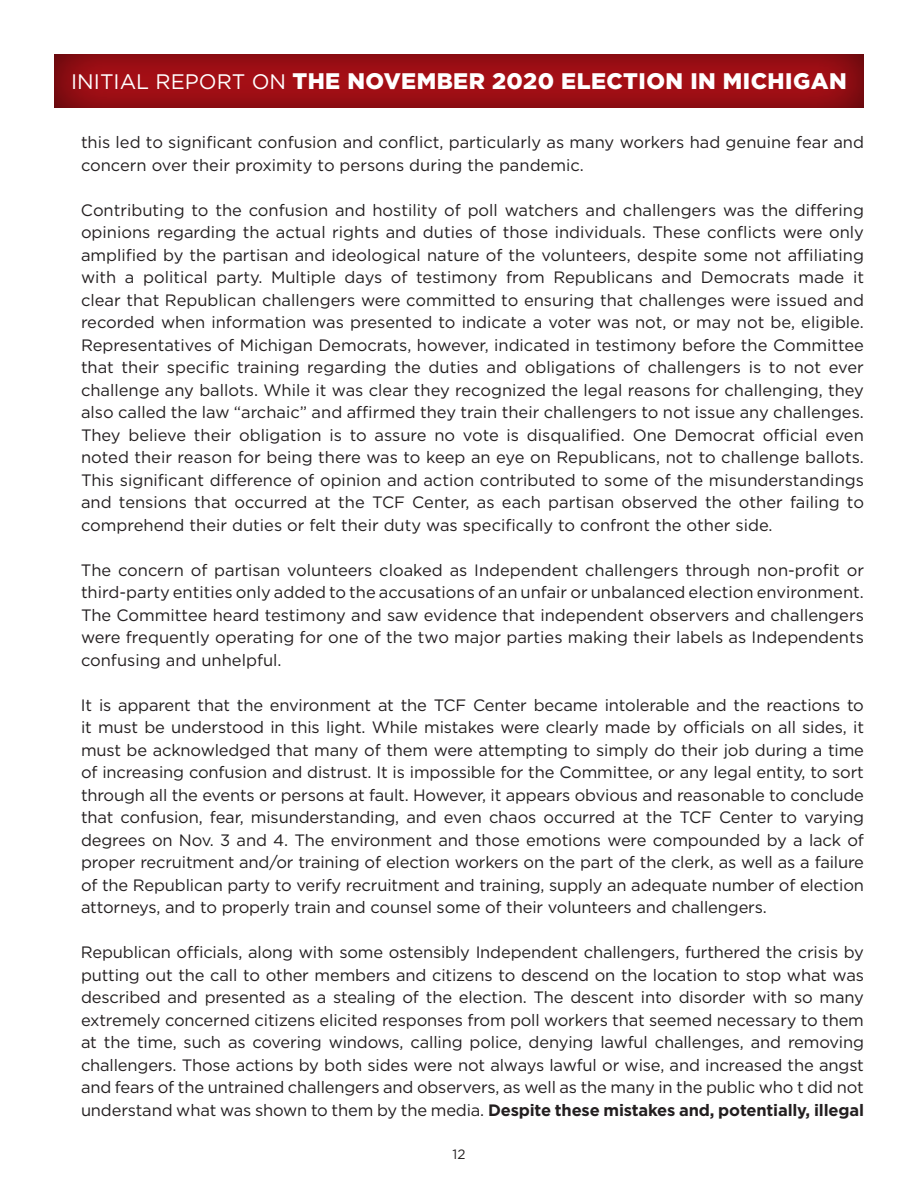
<style>
.page{position:relative;width:918px;height:1188px;background:#fff}
.page>*{position:absolute;margin:0;border:0;box-sizing:border-box;transform-origin:0 0}
.t1{font:900 22.5px "Gotham";letter-spacing:.02em;color:#fff}
.t2{font:16.5px/22.5px "Gotham";color:#231f20;text-align:justify}
.t3{font:13.5px "Gotham";color:#231f20}
.s1{font-weight:400;font-size:21px}
.s2{font-weight:700}
</style>
<div class="page">
<div style="left:52px;top:54px;width:814px;height:54px;background:#231f20;opacity:.75"></div>
<h1 class="t1" style="left:71px;top:65px;width:777px"><span class="s1">INITIAL REPORT ON</span> THE NOVEMBER 2020 ELECTION IN MICHIGAN</h1>
<p class="t2" style="left:81px;top:131px;width:785px">this led to significant confusion and conflict, particularly as many workers had genuine fear and concern over their proximity to persons during the pandemic.</p>
<p class="t2" style="left:81px;top:198px;width:785px">Contributing to the confusion and hostility of poll watchers and challengers was the differing opinions regarding the actual rights and duties of those individuals. These conflicts were only amplified by the partisan and ideological nature of the volunteers, despite some not affiliating with a political party. Multiple days of testimony from Republicans and Democrats made it clear that Republican challengers were committed to ensuring that challenges were issued and recorded when information was presented to indicate a voter was not, or may not be, eligible.<br>Representatives of Michigan Democrats, however, indicated in testimony before the Committee that their specific training regarding the duties and obligations of challengers is to not ever challenge any ballots. While it was clear they recognized the legal reasons for challenging, they also called the law “archaic” and affirmed they train their challengers to not issue any challenges.<br>They believe their obligation is to assure no vote is disqualified. One Democrat official even noted their reason for being there was to keep an eye on Republicans, not to challenge ballots.<br>This significant difference of opinion and action contributed to some of the misunderstandings and tensions that occurred at the TCF Center, as each partisan observed the other failing to comprehend their duties or felt their duty was specifically to confront the other side.</p>
<p class="t2" style="left:81px;top:558px;width:785px">The concern of partisan volunteers cloaked as Independent challengers through non-profit or third-party entities only added to the accusations of an unfair or unbalanced election environment.<br>The Committee heard testimony and saw evidence that independent observers and challengers were frequently operating for one of the two major parties making their labels as Independents confusing and unhelpful.</p>
<p class="t2" style="left:81px;top:693px;width:785px">It is apparent that the environment at the TCF Center became intolerable and the reactions to it must be understood in this light. While mistakes were clearly made by officials on all sides, it must be acknowledged that many of them were attempting to simply do their job during a time of increasing confusion and distrust. It is impossible for the Committee, or any legal entity, to sort through all the events or persons at fault. However, it appears obvious and reasonable to conclude that confusion, fear, misunderstanding, and even chaos occurred at the TCF Center to varying degrees on Nov. 3 and 4. The environment and those emotions were compounded by a lack of proper recruitment and/or training of election workers on the part of the clerk, as well as a failure of the Republican party to verify recruitment and training, supply an adequate number of election attorneys, and to properly train and counsel some of their volunteers and challengers.</p>
<p class="t2" style="left:81px;top:941px;width:785px">Republican officials, along with some ostensibly Independent challengers, furthered the crisis by putting out the call to other members and citizens to descend on the location to stop what was described and presented as a stealing of the election. The descent into disorder with so many extremely concerned citizens elicited responses from poll workers that seemed necessary to them at the time, such as covering windows, calling police, denying lawful challenges, and removing challengers. Those actions by both sides were not always lawful or wise, and increased the angst and fears of the untrained challengers and observers, as well as the many in the public who t did not understand what was shown to them by the media. <span class="s2">Despite these mistakes and, potentially, illegal</span></p>
<p class="t3" style="left:453px;top:1145px;width:14px">12</p>
</div>
